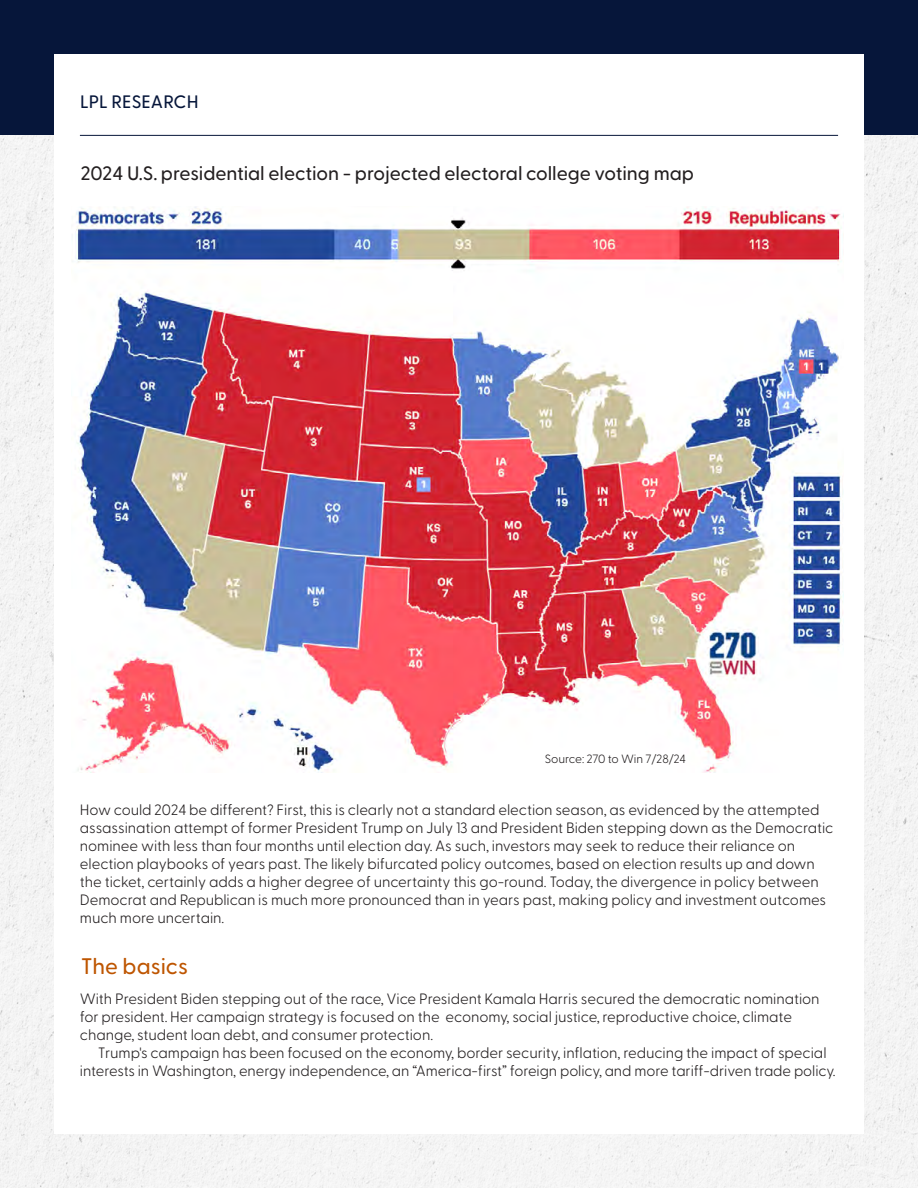
<style>
.page{position:relative;width:918px;height:1188px;background:#fff}
.page>*{position:absolute;margin:0;border:0;box-sizing:border-box;transform-origin:0 0}
.t1{font:500 22.5px "Greycliff CF";color:#be5500}
.t2{font:500 19.5px "Greycliff CF";letter-spacing:-.005em;color:#231f20}
.t3{font:500 18px "Greycliff CF";letter-spacing:.005em;color:#06163a}
.t4{font:300 15px/18px "Greycliff CF";letter-spacing:-.005em;color:#231f20}
.t5{font:300 12px "Greycliff CF";letter-spacing:-.005em;color:#231f20}
</style>
<div class="page">
<div style="left:0;top:135px;width:918px;height:1053px;background:#f4f4f4"></div>
<div style="left:0;top:0;width:918px;height:135px;background:#06163a"></div>
<div style="left:54px;top:54px;width:810px;height:1080px;background:#fff"></div>
<img style="left:75px;top:206px;width:768px;height:566px">
<hr style="left:80px;top:135px;width:758px;height:1px;background:#06163a">
<p class="t3" style="left:80px;top:88px;width:120px">LPL RESEARCH</p>
<h2 class="t2" style="left:81px;top:158px;width:615px">2024 U.S. presidential election - projected electoral college voting map</h2>
<p class="t5" style="left:545px;top:750px;width:143px">Source: 270 to Win 7/28/24</p>
<p class="t4" style="left:80px;top:800px;width:755px">How could 2024 be different? First, this is clearly not a standard election season, as evidenced by the attempted assassination attempt of former President Trump on July 13 and President Biden stepping down as the Democratic nominee with less than four months until election day. As such, investors may seek to reduce their reliance on election playbooks of years past. The likely bifurcated policy outcomes, based on election results up and down the ticket, certainly adds a higher degree of uncertainty this go-round. Today, the divergence in policy between Democrat and Republican is much more pronounced than in years past, making policy and investment outcomes much more uncertain.</p>
<h1 class="t1" style="left:81px;top:949px;width:109px">The basics</h1>
<p class="t4" style="left:80px;top:988px;width:741px">With President Biden stepping out of the race, Vice President Kamala Harris secured the democratic nomination for president. Her campaign strategy is focused on the economy, social justice, reproductive choice, climate change, student loan debt, and consumer protection.</p>
<p class="t4" style="left:80px;top:1042px;width:757px;text-align:center">Trump's campaign has been focused on the economy, border security, inflation, reducing the impact of special interests in Washington, energy independence, an “America-first” foreign policy, and more tariff-driven trade policy.</p>
</div>
